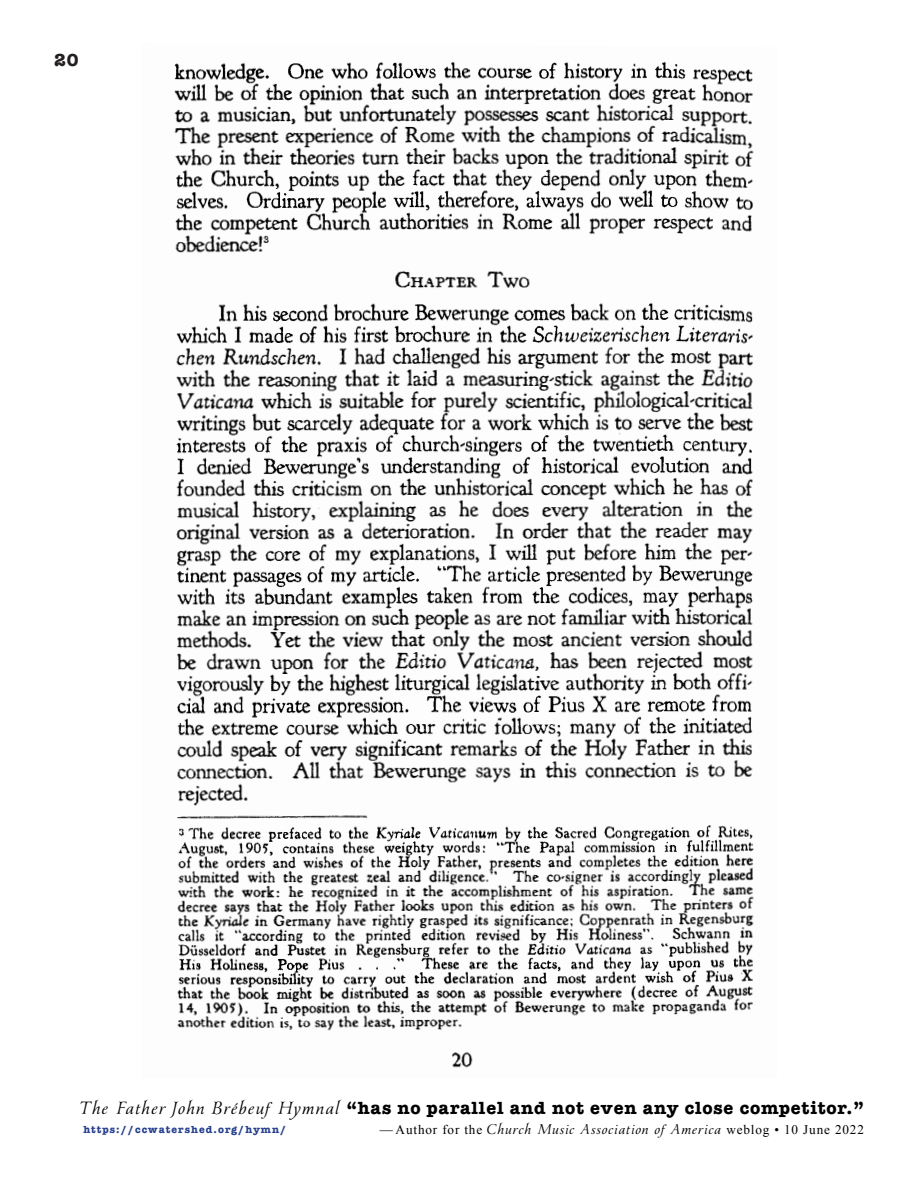
<style>
.page{position:relative;width:918px;height:1188px;background:#fff}
.page>*{position:absolute;margin:0;border:0;box-sizing:border-box;transform-origin:0 0}
.t1{font:700 18.15px "American Typewriter";letter-spacing:.045em;color:#000}
.t2{font:700 18px "American Typewriter";color:#231f20}
.t3{font:italic 13.2px "Yana";letter-spacing:.085em;color:#000}
.t4{font:700 10.5px "American Typewriter";letter-spacing:.1em;color:#253f8e}
.s1{font-family:"Yana";font-weight:400;font-style:italic;font-size:16.5px}
.s2{font-family:"Times New Roman";font-style:normal}
</style>
<div class="page">
<img style="left:174px;top:61px;width:580px;height:1007px">
<p class="t2" style="left:54px;top:45px;width:26px">20</p>
<p class="t1" style="left:80px;top:1092px;width:785px"><span class="s1">The Father John Brébeuf Hymnal</span> “has no parallel and not even any close competitor.”</p>
<p class="t4" style="left:83px;top:1120px;width:205px">https://ccwatershed.org/hymn/</p>
<p class="t3" style="left:380px;top:1121px;width:486px"><span class="s2">— Author for the</span> Church Music Association of America <span class="s2">weblog • 10 June 2022</span></p>
</div>
